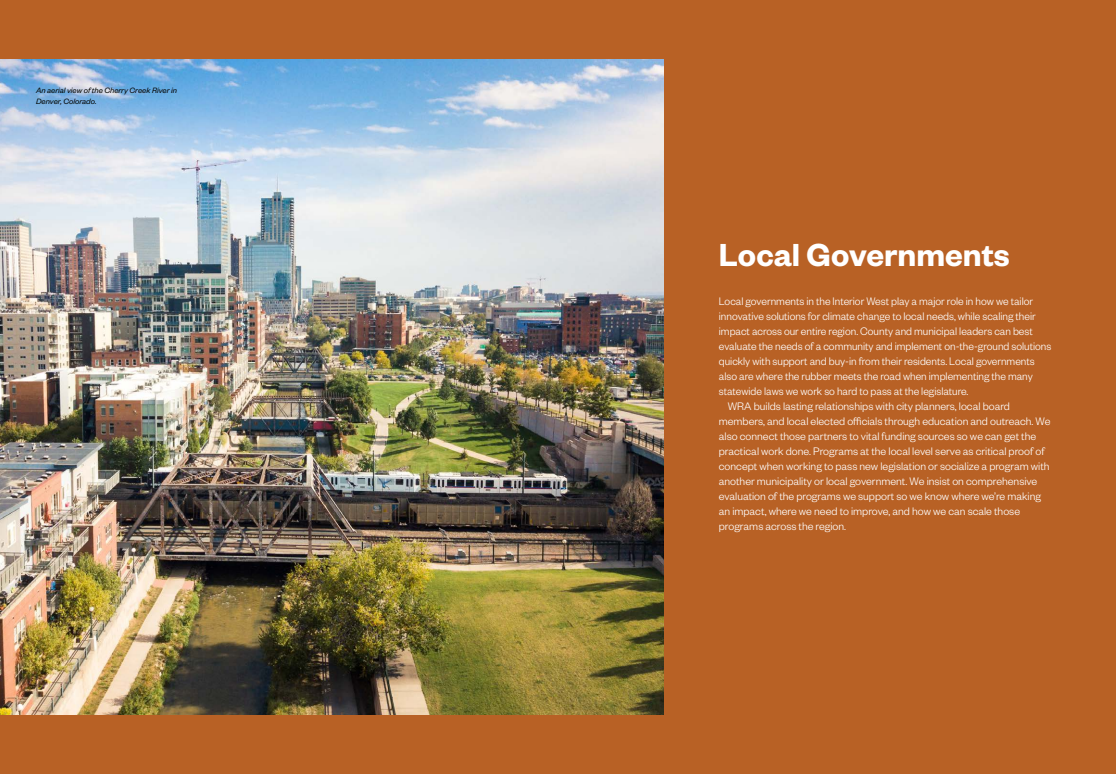
<style>
.page{position:relative;width:1116px;height:774px;background:#b86125}
.page>*{position:absolute;margin:0;border:0;box-sizing:border-box;transform-origin:0 0}
.t1{font:600 35px "Founders Grotesk";color:#fff}
.t2{font:300 12px/15px "Founders Grotesk";color:#fff}
.t3{font:300 12px/15px "Founders Grotesk";color:#fff;scale:.96 1}
.t4{font:italic 8.5px/10.2px "Founders Grotesk";color:#040503}
</style>
<div class="page">
<img style="left:0;top:59px;width:664px;height:656px">
<p class="t4" style="left:36px;top:85px;width:142px">An aerial view of the Cherry Creek River in<br>Denver, Colorado.</p>
<p class="t1" style="left:719px;top:233px;width:292px">Local Governments</p>
<p class="t3" style="left:719px;top:293px;width:348px">Local governments in the Interior West play a major role in how we tailor innovative solutions for climate change to local needs, while scaling their impact across our entire region. County and municipal leaders can best evaluate the needs of a community and implement on-the-ground solutions quickly with support and buy-in from their residents. Local governments also are where the rubber meets the road when implementing the many statewide laws we work so hard to pass at the legislature.</p>
<p class="t2" style="left:719px;top:398px;width:333px;text-indent:9px">WRA builds lasting relationships with city planners, local board members, and local elected officials through education and outreach. We also connect those partners to vital funding sources so we can get the practical work done. Programs at the local level serve as critical proof of concept when working to pass new legislation or socialize a program with another municipality or local government. We insist on comprehensive evaluation of the programs we support so we know where we’re making an impact, where we need to improve, and how we can scale those programs across the region.</p>
</div>
